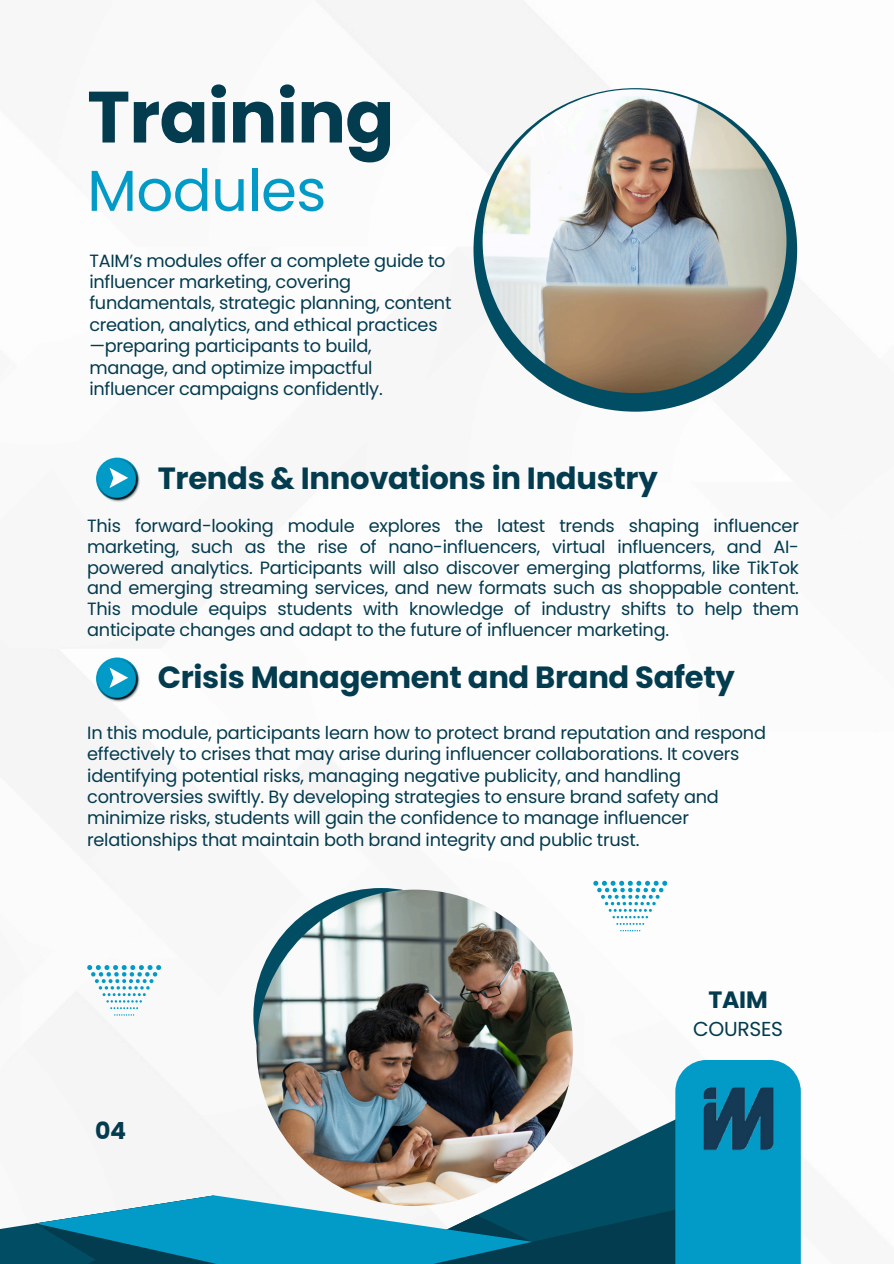
<style>
.page{position:relative;width:894px;height:1264px;background:#fff}
.page>*{position:absolute;margin:0;border:0;box-sizing:border-box;transform-origin:0 0}
.t1{font:700 72.45px "Poppins";letter-spacing:-.01em;color:#033b4f}
.t2{font:57.75px "Poppins";letter-spacing:-.01em;color:#029bc7}
.t3{font:700 30.6px "Poppins";letter-spacing:-.01em;color:#033b4f}
.t4{font:700 23.55px "Poppins";letter-spacing:-.01em;color:#033b4f}
.t5{font:20.25px "Poppins";letter-spacing:-.01em;color:#033b4f}
.t6{font:17.7px/21.3px "Poppins";letter-spacing:-.015em;color:#033b4f}
</style>
<div class="page">
<svg style="left:325px;top:1080px;width:350px;height:183px"></svg>
<svg style="left:0;top:1195px;width:532px;height:68px"></svg>
<div style="left:675px;top:1060px;width:125px;height:203px;background:#029bc7"></div>
<div style="left:473px;top:88px;width:324px;height:323px;background:#014d63;border-radius:50%"></div>
<div style="left:253px;top:887px;width:255px;height:256px;background:#014d63;border-radius:50%"></div>
<img style="left:482px;top:89px;width:304px;height:304px;border-radius:50%">
<img style="left:256px;top:889px;width:317px;height:316px;border-radius:50%">
<svg style="left:96px;top:457px;width:42px;height:43px"></svg>
<svg style="left:96px;top:657px;width:42px;height:42px"></svg>
<img style="left:97px;top:458px;width:43px;height:44px">
<img style="left:97px;top:658px;width:43px;height:44px">
<svg style="left:109px;top:467px;width:19px;height:21px"></svg>
<svg style="left:109px;top:667px;width:19px;height:20px"></svg>
<svg style="left:593px;top:880px;width:74px;height:44px"></svg>
<svg style="left:620px;top:930px;width:20px;height:1px"></svg>
<svg style="left:87px;top:965px;width:74px;height:50px"></svg>
<img style="left:703px;top:1087px;width:71px;height:64px">
<p class="t1" style="left:87px;top:66px;width:309px">Training</p>
<p class="t2" style="left:87px;top:150px;width:240px">Modules</p>
<p class="t6" style="left:89px;top:250px;width:363px">TAIM’s modules offer a complete guide to influencer marketing, covering fundamentals, strategic planning, content creation, analytics, and ethical practices —preparing participants to build, manage, and optimize impactful influencer campaigns confidently.</p>
<p class="t3" style="left:158px;top:456px;width:501px">Trends &amp; Innovations in Industry</p>
<h3 class="t6" style="left:87px;top:515px;width:713px;line-height:20.7px;text-align:justify">This forward-looking module explores the latest trends shaping influencer marketing, such as the rise of nano-influencers, virtual influencers, and AI&shy;powered analytics. Participants will also discover emerging platforms, like TikTok and emerging streaming services, and new formats such as shoppable content.<br>This module equips students with knowledge of industry shifts to help them anticipate changes and adapt to the future of influencer marketing.</h3>
<p class="t3" style="left:158px;top:656px;width:578px">Crisis Management and Brand Safety</p>
<p class="t6" style="left:87px;top:722px;width:680px">In this module, participants learn how to protect brand reputation and respond effectively to crises that may arise during influencer collaborations. It covers identifying potential risks, managing negative publicity, and handling controversies swiftly. By developing strategies to ensure brand safety and minimize risks, students will gain the confidence to manage influencer relationships that maintain both brand integrity and public trust.</p>
<p class="t4" style="left:95px;top:1114px;width:33px">04</p>
<p class="t4" style="left:708px;top:982px;width:61px">TAIM</p>
<p class="t5" style="left:692px;top:1014px;width:92px">COURSES</p>
</div>
